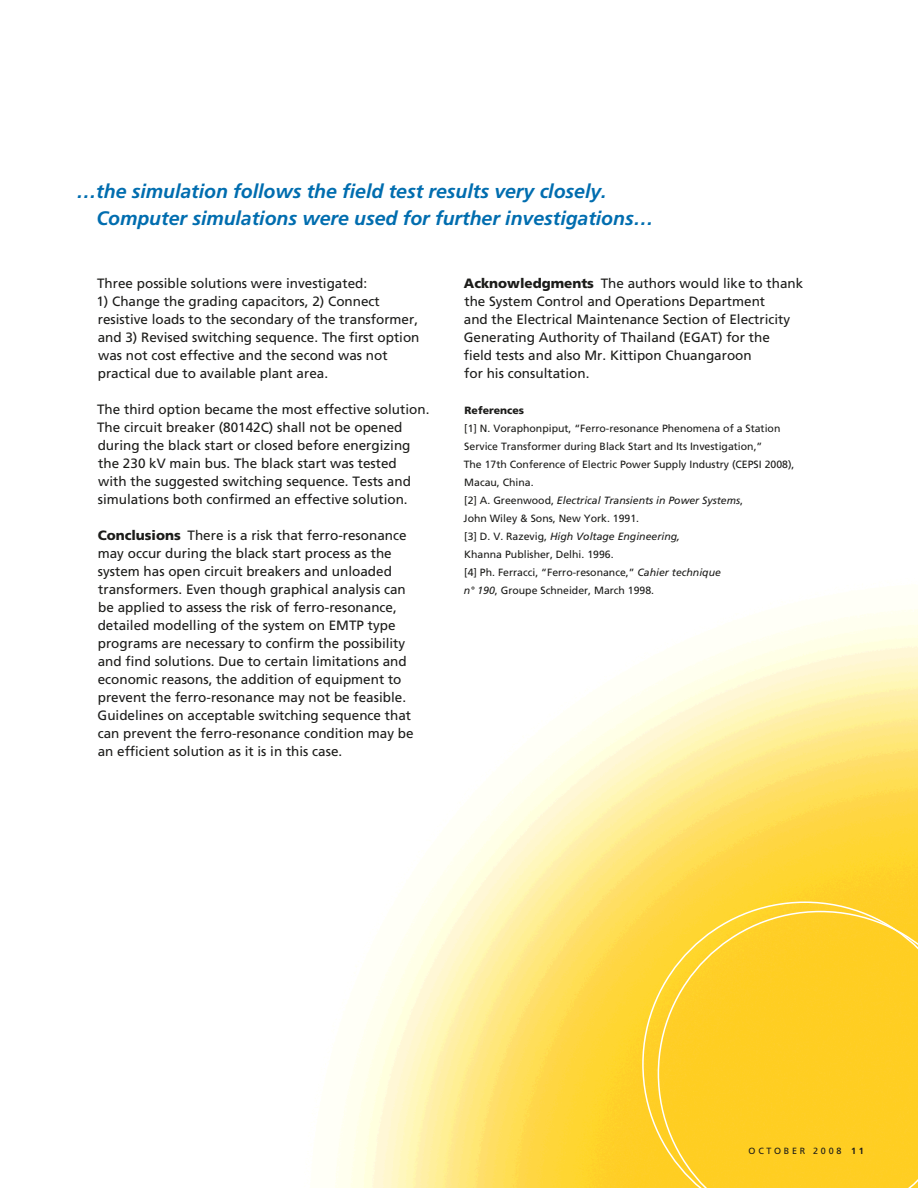
<style>
.page{position:relative;width:918px;height:1188px;background:#fff}
.page>*{position:absolute;margin:0;border:0;box-sizing:border-box;transform-origin:0 0}
.t1{font:italic 700 19.5px/27px "Frutiger";color:#006daf}
.t2{font:13.5px/18px "Frutiger";color:#1c1c1a}
.t3{font:10.5px/18px "Frutiger";color:#1c1c1a}
.t4{font:900 10.5px "Frutiger";color:#1c1c1a}
.t5{font:9px "Frutiger";letter-spacing:.3em;color:#1c1c1a}
.s1{font-weight:900}
.s2{font-style:italic}
.s3{font-weight:700}
</style>
<div class="page">
<img style="left:335px;top:609px;width:583px;height:579px">
<svg style="left:642px;top:901px;width:276px;height:287px;background:#ffd439"></svg>
<svg style="left:658px;top:911px;width:260px;height:277px;background:#ffcf27"></svg>
<h1 class="t1" style="left:96px;top:178px;width:558px;text-indent:-19px">…the simulation follows the field test results very closely.<br>Computer simulations were used for further investigations…</h1>
<p class="t2" style="left:97px;top:274px;width:272px">Three possible solutions were investigated:</p>
<p class="t2" style="left:96px;top:292px;width:325px">1) Change the grading capacitors, 2) Connect resistive loads to the secondary of the transformer, and 3) Revised switching sequence. The first option was not cost effective and the second was not practical due to available plant area.</p>
<p class="t2" style="left:97px;top:400px;width:334px">The third option became the most effective solution.<br>The circuit breaker (80142C) shall not be opened during the black start or closed before energizing the 230 kV main bus. The black start was tested<br>with the suggested switching sequence. Tests and simulations both confirmed an effective solution.</p>
<p class="t2" style="left:98px;top:526px;width:318px"><span class="s1">Conclusions</span> There is a risk that ferro-resonance may occur during the black start process as the system has open circuit breakers and unloaded transformers. Even though graphical analysis can be applied to assess the risk of ferro-resonance, detailed modelling of the system on EMTP type programs are necessary to confirm the possibility and find solutions. Due to certain limitations and economic reasons, the addition of equipment to prevent the ferro-resonance may not be feasible.<br>Guidelines on acceptable switching sequence that can prevent the ferro-resonance condition may be an efficient solution as it is in this case.</p>
<p class="t2" style="left:464px;top:274px;width:341px"><span class="s1">Acknowledgments</span> The authors would like to thank the System Control and Operations Department<br>and the Electrical Maintenance Section of Electricity Generating Authority of Thailand (EGAT) for the<br>field tests and also Mr. Kittipon Chuangaroon<br>for his consultation.</p>
<p class="t4" style="left:465px;top:404px;width:61px">References</p>
<p class="t3" style="left:464px;top:419px;width:332px">[1] N. Voraphonpiput, “Ferro-resonance Phenomena of a Station Service Transformer during Black Start and Its Investigation,”<br>The 17th Conference of Electric Power Supply Industry (CEPSI 2008), Macau, China.<br>[2] A. Greenwood, <span class="s2">Electrical Transients in Power Systems</span>,<br>John Wiley &amp; Sons, New York. 1991.<br>[3] D. V. Razevig, <span class="s2">High Voltage Engineering,<br></span>Khanna Publisher, Delhi. 1996.<br>[4] Ph. Ferracci, “Ferro-resonance,” <span class="s2">Cahier technique<br>n° 190</span>, Groupe Schneider, March 1998.</p>
<p class="t5" style="left:749px;top:1146px;width:117px">OCTOBER 2008 <span class="s3">11</span></p>
</div>
